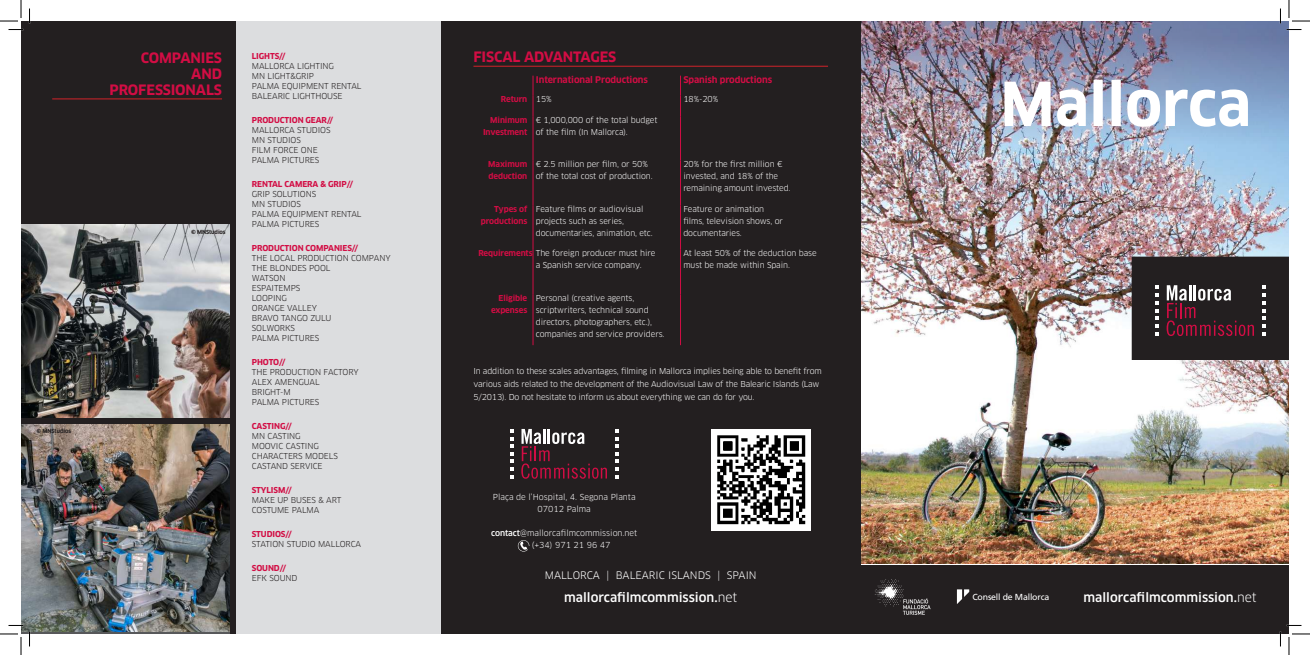
<style>
.page{position:relative;width:1310px;height:655px;background:#fff}
.page>*{position:absolute;margin:0;border:0;box-sizing:border-box;transform-origin:0 0}
.t1{font:700 59.1px "Clan Pro";color:#fff}
.t2{font:700 14px/16px "Clan Pro";letter-spacing:-.01em;color:#d20d44;text-align:right}
.t3{font:500 12.5px "Clan Pro";color:#fff}
.t4{font:10.1px "Clan Pro";color:#fff}
.t5{font:700 9px "Clan Pro";letter-spacing:-.01em;color:#d20d44}
.t6{font:8.8px "Frutiger LT Std";letter-spacing:-.02em;color:#fff}
.t7{font:8.1px/12.1px "Clan Pro";color:#fff;text-align:center}
.t8{font:8px/12px "Clan Pro";letter-spacing:-.01em;color:#fff}
.t9{font:8px/10px "Clan Pro";letter-spacing:-.01em;color:#231f20}
.t10{font:700 8px/12px "Clan Pro";letter-spacing:-.01em;color:#d20d44;text-align:right}
.t11{font:700 5.5px "Clan Pro";letter-spacing:-.02em;color:#231f20}
.s1{font-weight:400;color:#fff}
.s2{font-weight:700;color:#d20d44}
.s3{font-weight:500}
.s4{font-weight:400}
</style>
<div class="page">
<div style="left:21px;top:21px;width:420px;height:612px;background:#dcdddf"></div>
<div style="left:21px;top:21px;width:212px;height:197px;background:#231f20"></div>
<img style="left:860px;top:176px;width:428px;height:386px">
<img style="left:860px;top:21px;width:428px;height:155px">
<div style="left:860px;top:565px;width:428px;height:68px;background:#231f20"></div>
<div style="left:1132px;top:257px;width:155px;height:101px;background:#231f20"></div>
<div style="left:1131px;top:256px;width:157px;height:104px;border:2px solid #231f20"></div>
<svg style="left:1166px;top:285px;width:87px;height:51px"></svg>
<svg style="left:1155px;top:285px;width:3px;height:51px"></svg>
<svg style="left:1262px;top:285px;width:3px;height:51px"></svg>
<div style="left:441px;top:21px;width:419px;height:612px;background:#231f20"></div>
<svg style="left:521px;top:428px;width:86px;height:50px"></svg>
<svg style="left:510px;top:429px;width:3px;height:49px"></svg>
<svg style="left:615px;top:429px;width:3px;height:49px"></svg>
<svg style="left:518px;top:540px;width:11px;height:11px"></svg>
<img style="left:874px;top:579px;width:57px;height:36px">
<svg style="left:956px;top:589px;width:13px;height:15px"></svg>
<svg style="left:532px;top:76px;width:1px;height:40px"></svg>
<svg style="left:680px;top:76px;width:1px;height:40px"></svg>
<hr style="left:532px;top:116px;width:1px;height:45px;background:#d20d44">
<hr style="left:680px;top:116px;width:1px;height:45px;background:#d20d44">
<hr style="left:532px;top:161px;width:1px;height:44px;background:#d20d44">
<hr style="left:680px;top:161px;width:1px;height:44px;background:#d20d44">
<hr style="left:532px;top:205px;width:1px;height:45px;background:#d20d44">
<hr style="left:680px;top:205px;width:1px;height:45px;background:#d20d44">
<hr style="left:532px;top:250px;width:1px;height:44px;background:#d20d44">
<hr style="left:680px;top:250px;width:1px;height:44px;background:#d20d44">
<hr style="left:532px;top:294px;width:1px;height:51px;background:#d20d44">
<hr style="left:680px;top:294px;width:1px;height:51px;background:#d20d44">
<img style="left:711px;top:429px;width:99px;height:100px">
<hr style="left:473px;top:66px;width:354px;height:1px;background:#d1232a">
<hr style="left:52px;top:98px;width:170px;height:1px;background:#d1232a">
<img style="left:21px;top:224px;width:209px;height:194px">
<img style="left:21px;top:423px;width:209px;height:208px">
<div style="left:230px;top:21px;width:6px;height:405px;background:#231f20"></div>
<div style="left:230px;top:418px;width:6px;height:215px;background:#231f20"></div>
<div style="left:21px;top:218px;width:212px;height:6px;background:#231f20"></div>
<div style="left:21px;top:418px;width:212px;height:5px;background:#231f20"></div>
<svg style="left:1286px;top:29px;width:15px;height:1px"></svg>
<svg style="left:1286px;top:624px;width:15px;height:2px"></svg>
<svg style="left:0;top:0;width:30px;height:30px"></svg>
<svg style="left:0;top:624px;width:30px;height:30px"></svg>
<svg style="left:1287px;top:0;width:22px;height:22px"></svg>
<svg style="left:1287px;top:633px;width:22px;height:21px"></svg>
<p class="t11" style="left:37px;top:427px;width:36px">© MNStudios</p>
<h2 class="t2" style="left:110px;top:50px;width:114px">COMPANIES<br>AND<br>PROFESSIONALS</h2>
<p class="t10" style="left:252px;top:50px;width:35px">LIGHTS//</p>
<h2 class="t2" style="left:473px;top:49px;width:144px">FISCAL ADVANTAGES</h2>
<p class="t9" style="left:252px;top:61px;width:111px">MALLORCA LIGHTING<br>MN LIGHT&amp;GRIP<br>PALMA EQUIPMENT RENTAL<br>BALEARIC LIGHTHOUSE</p>
<p class="t10" style="left:252px;top:114px;width:83px">PRODUCTION GEAR//</p>
<p class="t9" style="left:252px;top:125px;width:80px">MALLORCA STUDIOS<br>MN STUDIOS<br>FILM FORCE ONE<br>PALMA PICTURES</p>
<p class="t10" style="left:252px;top:178px;width:103px">RENTAL CAMERA &amp; GRIP//</p>
<p class="t9" style="left:252px;top:189px;width:111px">GRIP SOLUTIONS<br>MN STUDIOS<br>PALMA EQUIPMENT RENTAL<br>PALMA PICTURES</p>
<p class="t10" style="left:252px;top:242px;width:108px">PRODUCTION COMPANIES//</p>
<p class="t9" style="left:252px;top:253px;width:140px">THE LOCAL PRODUCTION COMPANY<br>THE BLONDES POOL<br>WATSON<br>ESPAITEMPS<br>LOOPING<br>ORANGE VALLEY<br>BRAVO TANGO ZULU<br>SOLWORKS<br>PALMA PICTURES</p>
<p class="t10" style="left:252px;top:356px;width:35px">PHOTO//</p>
<p class="t9" style="left:252px;top:367px;width:108px">THE PRODUCTION FACTORY<br>ALEX AMENGUAL<br>BRIGHT-M<br>PALMA PICTURES</p>
<p class="t10" style="left:252px;top:420px;width:41px">CASTING//</p>
<p class="t9" style="left:252px;top:431px;width:87px">MN CASTING<br>MOOVIC CASTING<br>CHARACTERS MODELS<br>CASTAND SERVICE</p>
<p class="t10" style="left:252px;top:484px;width:41px">STYLISM//</p>
<p class="t9" style="left:252px;top:495px;width:91px">MAKE UP BUSES &amp; ART<br>COSTUME PALMA</p>
<p class="t10" style="left:252px;top:528px;width:41px">STUDIOS//</p>
<p class="t9" style="left:252px;top:539px;width:111px">STATION STUDIO MALLORCA</p>
<p class="t10" style="left:252px;top:562px;width:36px">SOUND//</p>
<p class="t9" style="left:252px;top:573px;width:47px">EFK SOUND</p>
<p class="t5" style="left:535px;top:74px;width:114px">International Productions</p>
<p class="t5" style="left:683px;top:74px;width:90px">Spanish productions</p>
<p class="t10" style="left:501px;top:93px;width:52px">Return <span class="s1">15%</span></p>
<p class="t8" style="left:683px;top:93px;width:36px">18%-20%</p>
<p class="t10" style="left:483px;top:114px;width:46px">Minimum<br>Investment</p>
<p class="t8" style="left:535px;top:113px;width:123px">€ 1,000,000 of the total budget of the film (In Mallorca).</p>
<p class="t10" style="left:488px;top:158px;width:41px;text-align:left">Maximum deduction</p>
<p class="t8" style="left:535px;top:158px;width:118px">€ 2.5 million per film, or 50% of the total cost of production.</p>
<p class="t8" style="left:683px;top:158px;width:109px">20% for the first million € invested, and 18% of the remaining amount invested.</p>
<p class="t10" style="left:480px;top:202px;width:48px">Types of productions</p>
<p class="t8" style="left:535px;top:202px;width:118px">Feature films or audiovisual projects such as series, documentaries, animation, etc.</p>
<p class="t8" style="left:683px;top:202px;width:101px">Feature or animation films, television shows, or documentaries.</p>
<p class="t8" style="left:535px;top:247px;width:121px;text-indent:-57px"><span class="s2">Requirements</span> The foreign producer must hire a Spanish service company.</p>
<p class="t8" style="left:683px;top:247px;width:135px">At least 50% of the deduction base must be made within Spain.</p>
<p class="t10" style="left:491px;top:291px;width:38px">Eligible expenses</p>
<p class="t8" style="left:535px;top:291px;width:130px">Personal (creative agents, scriptwriters, technical sound directors, photographers, etc.), companies and service providers.</p>
<p class="t11" style="left:191px;top:229px;width:36px">© MNStudios</p>
<p class="t8" style="left:473px;top:364px;width:350px;line-height:13px">In addition to these scales advantages, filming in Mallorca implies being able to benefit from various aids related to the development of the Audiovisual Law of the Balearic Islands (Law<br>5/2013). Do not hesitate to inform us about everything we can do for you.</p>
<p class="t7" style="left:492px;top:490px;width:144px">Plaça de l’Hospital, 4. Segona Planta<br>07012 Palma</p>
<p class="t7" style="left:532px;top:527px;width:107px;text-align:left;text-indent:-41px"><span class="s3">contact</span>@mallorcafilmcommission.net (+34) 971 21 96 47</p>
<p class="t4" style="left:544px;top:568px;width:213px">MALLORCA | BALEARIC ISLANDS | SPAIN</p>
<h1 class="t1" style="left:1000px;top:70px;width:252px">Mallorca</h1>
<h3 class="t3" style="left:564px;top:589px;width:174px">mallorcafilmcommission.<span class="s4">net</span></h3>
<h3 class="t3" style="left:1083px;top:589px;width:174px">mallorcafilmcommission.<span class="s4">net</span></h3>
<p class="t6" style="left:972px;top:591px;width:78px">Consell de Mallorca</p>
</div>
